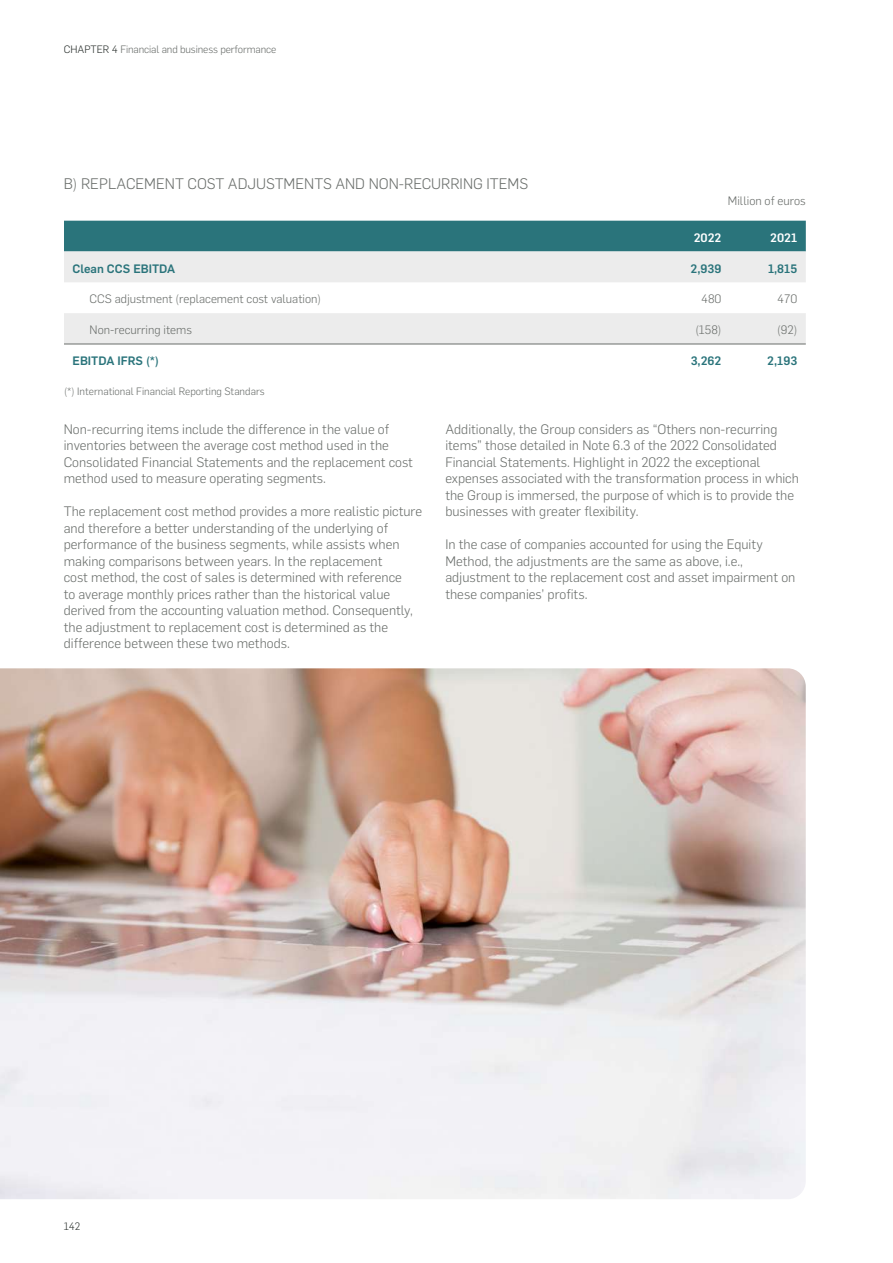
<style>
.page{position:relative;width:893px;height:1263px;background:#fff}
.page>*{position:absolute;margin:0;border:0;box-sizing:border-box;transform-origin:0 0}
.t1{font:300 15px "Flama";color:#6a6e6b}
.t2{font:300 13.5px/16.5px "Flama";color:#6a6e6b}
.t3{font:300 12px "Flama";color:#6a6e6b}
.t4{font:500 12px "Flama";color:#2a747b}
.t5{font:500 12px "Flama";color:#fff}
.t6{font:300 10.5px "Flama";color:#6a6e6b}
.t7{font:300 10.5px "Flama";color:#292f2c}
.s1{color:#292f2c}
</style>
<div class="page">
<div style="left:64px;top:221px;width:742px;height:30px;background:#2a747b"></div>
<svg style="left:64px;top:251px;width:742px;height:93px;fill:#ececec"></svg>
<hr style="left:64px;top:344px;width:588px;height:1px;background:#6a6e6b">
<hr style="left:652px;top:344px;width:78px;height:1px;background:#6a6e6b">
<hr style="left:730px;top:344px;width:76px;height:1px;background:#6a6e6b">
<img style="left:0;top:668px;width:806px;height:531px">
<p class="t6" style="left:64px;top:42px;width:214px"><span class="s1">CHAPTER 4</span> Financial and business performance</p>
<p class="t1" style="left:64px;top:173px;width:466px">B) REPLACEMENT COST ADJUSTMENTS AND NON-RECURRING ITEMS</p>
<p class="t3" style="left:728px;top:193px;width:79px">Million of euros</p>
<p class="t5" style="left:694px;top:229px;width:29px">2022</p>
<p class="t5" style="left:770px;top:229px;width:29px">2021</p>
<p class="t4" style="left:73px;top:260px;width:104px">Clean CCS EBITDA</p>
<p class="t4" style="left:691px;top:260px;width:32px">2,939</p>
<p class="t4" style="left:768px;top:260px;width:31px">1,815</p>
<p class="t3" style="left:90px;top:291px;width:233px">CCS adjustment (replacement cost valuation)</p>
<p class="t3" style="left:701px;top:291px;width:22px">480</p>
<p class="t3" style="left:777px;top:291px;width:22px">470</p>
<p class="t3" style="left:90px;top:322px;width:104px">Non-recurring items</p>
<p class="t3" style="left:695px;top:322px;width:28px">(158)</p>
<p class="t3" style="left:777px;top:322px;width:22px">(92)</p>
<p class="t4" style="left:73px;top:352px;width:88px">EBITDA IFRS (*)</p>
<p class="t4" style="left:691px;top:352px;width:32px">3,262</p>
<p class="t4" style="left:767px;top:352px;width:32px">2,193</p>
<p class="t6" style="left:64px;top:384px;width:202px">(*) International Financial Reporting Standars</p>
<p class="t2" style="left:64px;top:420px;width:351px">Non-recurring items include the difference in the value of inventories between the average cost method used in the Consolidated Financial Statements and the replacement cost method used to measure operating segments.</p>
<p class="t2" style="left:64px;top:502px;width:360px">The replacement cost method provides a more realistic picture and therefore a better understanding of the underlying of performance of the business segments, while assists when making comparisons between years. In the replacement<br>cost method, the cost of sales is determined with reference<br>to average monthly prices rather than the historical value derived from the accounting valuation method. Consequently, the adjustment to replacement cost is determined as the difference between these two methods.</p>
<p class="t2" style="left:445px;top:420px;width:355px">Additionally, the Group considers as “Others non-recurring items” those detailed in Note 6.3 of the 2022 Consolidated Financial Statements. Highlight in 2022 the exceptional expenses associated with the transformation process in which the Group is immersed, the purpose of which is to provide the businesses with greater flexibility.</p>
<p class="t2" style="left:445px;top:535px;width:351px">In the case of companies accounted for using the Equity Method, the adjustments are the same as above, i.e., adjustment to the replacement cost and asset impairment on these companies’ profits.</p>
<p class="t7" style="left:64px;top:1219px;width:18px">142</p>
</div>
